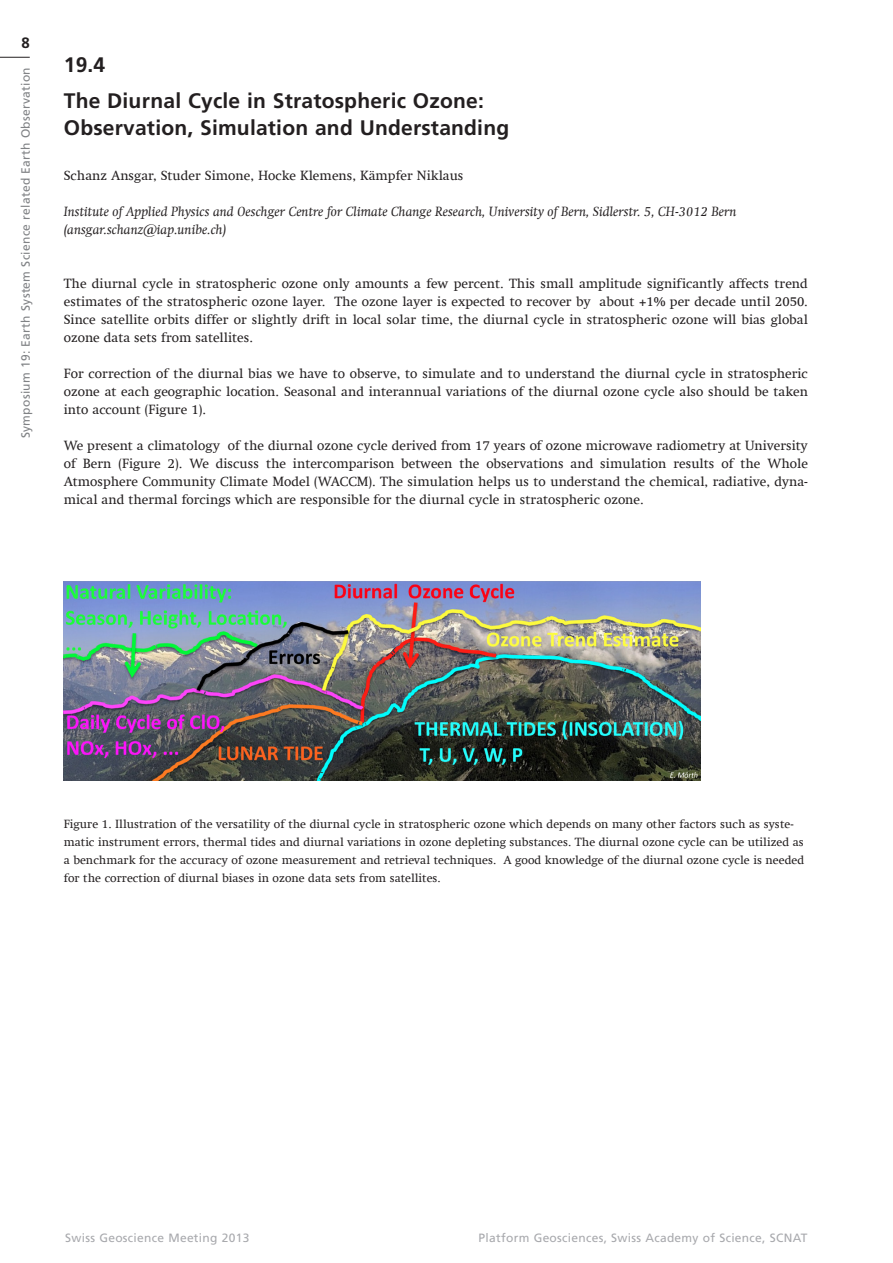
<style>
.page{position:relative;width:893px;height:1263px;background:#fff}
.page>*{position:absolute;margin:0;border:0;box-sizing:border-box;transform-origin:0 0}
.t1{font:700 21px/36px "Frutiger LT Com";letter-spacing:.01em;color:#231f20}
.t2{font:700 15px "Frutiger";color:#231f20}
.t3{font:13.5px/18px "Swift Com";color:#231f20;text-align:justify}
.t4{font:italic 13.5px/18px "Swift Com";color:#231f20}
.t5{font:12px/18px "Swift Com";color:#231f20}
.t6{font:12px "Frutiger LT Com";letter-spacing:.025em;color:#a8a9ad}
.t7{font:12px "Frutiger LT Com";letter-spacing:.025em;color:#808285}
</style>
<div class="page">
<hr style="left:0;top:57px;width:30px;height:1px;background:#231f20">
<img style="left:64px;top:582px;width:637px;height:199px">
<p class="t2" style="left:21px;top:34px;width:10px">8</p>
<p class="t7" style="left:19px;top:438px;width:372px;rotate:-90deg">Symposium 19: Earth System Science related Earth Observation</p>
<h1 class="t1" style="left:64px;top:47px;width:422px">19.4<br>The Diurnal Cycle in Stratospheric Ozone:</h1>
<h1 class="t1" style="left:64px;top:110px;width:447px">Observation, Simulation and Understanding</h1>
<p class="t3" style="left:64px;top:166px;width:401px">Schanz Ansgar, Studer Simone, Hocke Klemens, Kämpfer Niklaus</p>
<p class="t4" style="left:64px;top:202px;width:674px">Institute of Applied Physics and Oeschger Centre for Climate Change Research, University of Bern, Sidlerstr. 5, CH-3012 Bern (ansgar.schanz@iap.unibe.ch)</p>
<p class="t3" style="left:64px;top:274px;width:746px">The diurnal cycle in stratospheric ozone only amounts a few percent. This small amplitude significantly affects trend estimates of the stratospheric ozone layer. The ozone layer is expected to recover by about +1% per decade until 2050.<br>Since satellite orbits differ or slightly drift in local solar time, the diurnal cycle in stratospheric ozone will bias global ozone data sets from satellites.</p>
<p class="t3" style="left:64px;top:364px;width:746px">For correction of the diurnal bias we have to observe, to simulate and to understand the diurnal cycle in stratospheric ozone at each geographic location. Seasonal and interannual variations of the diurnal ozone cycle also should be taken into account (Figure 1).</p>
<p class="t3" style="left:64px;top:436px;width:746px">We present a climatology of the diurnal ozone cycle derived from 17 years of ozone microwave radiometry at University of Bern (Figure 2). We discuss the intercomparison between the observations and simulation results of the Whole Atmosphere Community Climate Model (WACCM). The simulation helps us to understand the chemical, radiative, dyna&shy;mical and thermal forcings which are responsible for the diurnal cycle in stratospheric ozone.</p>
<p class="t5" style="left:64px;top:815px;width:742px">Figure 1. Illustration of the versatility of the diurnal cycle in stratospheric ozone which depends on many other factors such as syste&shy;matic instrument errors, thermal tides and diurnal variations in ozone depleting substances. The diurnal ozone cycle can be utilized as a benchmark for the accuracy of ozone measurement and retrieval techniques. A good knowledge of the diurnal ozone cycle is needed for the correction of diurnal biases in ozone data sets from satellites.</p>
<p class="t6" style="left:65px;top:1231px;width:186px">Swiss Geoscience Meeting 2013</p>
<p class="t6" style="left:479px;top:1231px;width:330px">Platform Geosciences, Swiss Academy of Science, SCNAT</p>
</div>
